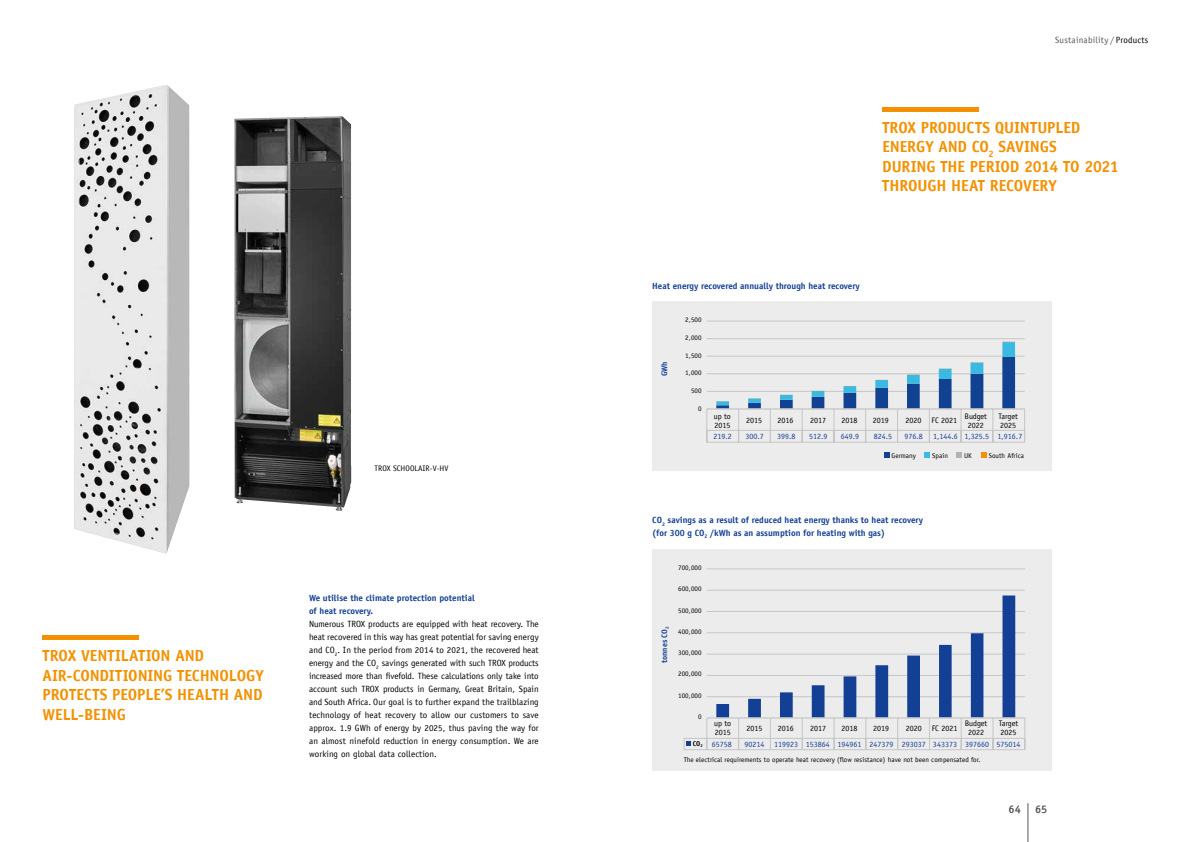
<style>
.page{position:relative;width:1191px;height:842px;background:#fff}
.page>*{position:absolute;margin:0;border:0;box-sizing:border-box;transform-origin:0 0}
.t1{font:700 16px/19.5px "TROX Officina Sans";letter-spacing:-.01em;color:#f39100}
.t2{font:700 11px "TROX Officina Sans";color:#565656}
.t3{font:9px/13px "TROX Officina Sans";letter-spacing:.01em;color:#000;text-align:justify}
.t4{font:700 9px/13px "TROX Officina Sans";color:#134094}
.t5{font:9px "TROX Officina Sans";letter-spacing:.03em;color:#565656}
.t6{font:8px/9px "TROX Officina Sans";color:#000}
.t7{font:8px "TROX Officina Sans";color:#134094}
.t8{font:700 8px "TROX Officina Sans";color:#134094}
.t9{font:7px "TROX Officina Sans";letter-spacing:.01em;color:#000}
.t10{font:700 7px "TROX Officina Sans";color:#000}
.s1{color:#000}
</style>
<div class="page">
<hr style="left:1027px;top:803px;width:1px;height:39px;background:#565656">
<hr style="left:882px;top:107px;width:96px;height:4px;background:#f39100">
<div style="left:652px;top:549px;width:400px;height:221px;background:#ececed"></div>
<hr style="left:707px;top:569px;width:317px;height:1px;background:#c5c6c6">
<hr style="left:707px;top:590px;width:317px;height:1px;background:#c5c6c6">
<hr style="left:707px;top:611px;width:317px;height:1px;background:#c5c6c6">
<hr style="left:707px;top:632px;width:317px;height:1px;background:#c5c6c6">
<hr style="left:707px;top:654px;width:317px;height:1px;background:#c5c6c6">
<hr style="left:707px;top:675px;width:317px;height:1px;background:#c5c6c6">
<hr style="left:707px;top:696px;width:317px;height:1px;background:#c5c6c6">
<hr style="left:707px;top:718px;width:317px;height:1px;background:#c5c6c6">
<svg style="left:1024px;top:718px;width:1px;height:32px"></svg>
<svg style="left:716px;top:595px;width:299px;height:154px"></svg>
<svg style="left:706px;top:718px;width:1px;height:31px"></svg>
<hr style="left:684px;top:749px;width:340px;height:1px;background:#c5c6c6">
<hr style="left:684px;top:738px;width:340px;height:1px;background:#c5c6c6">
<svg style="left:684px;top:739px;width:6px;height:10px"></svg>
<div style="left:652px;top:302px;width:400px;height:169px;background:#ececed"></div>
<svg style="left:884px;top:453px;width:5px;height:5px"></svg>
<svg style="left:925px;top:453px;width:5px;height:5px"></svg>
<svg style="left:956px;top:453px;width:6px;height:5px"></svg>
<svg style="left:981px;top:453px;width:5px;height:5px"></svg>
<hr style="left:707px;top:321px;width:317px;height:1px;background:#c6c5c4">
<hr style="left:707px;top:338px;width:317px;height:1px;background:#c6c5c4">
<hr style="left:707px;top:356px;width:317px;height:1px;background:#c6c5c4">
<hr style="left:707px;top:373px;width:317px;height:1px;background:#c6c5c4">
<hr style="left:707px;top:391px;width:317px;height:1px;background:#c6c5c4">
<hr style="left:707px;top:409px;width:317px;height:1px;background:#c6c5c4">
<svg style="left:1024px;top:409px;width:1px;height:33px"></svg>
<svg style="left:716px;top:342px;width:299px;height:100px"></svg>
<svg style="left:706px;top:409px;width:1px;height:33px"></svg>
<hr style="left:706px;top:430px;width:318px;height:1px;background:#c6c5c4">
<hr style="left:706px;top:442px;width:318px;height:1px;background:#c6c5c4">
<hr style="left:43px;top:636px;width:96px;height:4px;background:#f39100">
<img style="left:74px;top:85px;width:115px;height:469px">
<img style="left:234px;top:116px;width:117px;height:395px">
<p class="t6" style="left:374px;top:463px;width:75px">TROX SCHOOLAIR-V-HV</p>
<h1 class="t1" style="left:43px;top:646px;width:223px">TROX VENTILATION AND<br>AIR-CONDITIONING TECHNOLOGY<br>PROTECTS PEOPLE’S HEALTH AND<br>WELL-BEING</h1>
<p class="t4" style="left:309px;top:591px;width:167px">We utilise the climate protection potential of heat recovery.</p>
<p class="t3" style="left:309px;top:617px;width:231px">Numerous TROX products are equipped with heat recovery. The heat recovered in this way has great potential for saving energy and CO<sub>2</sub>. In the period from 2014 to 2021, the recovered heat energy and the CO<sub>2</sub> savings generated with such TROX products increased more than fivefold. These calculations only take into account such TROX products in Germany, Great Britain, Spain and South Africa. Our goal is to further expand the trailblazing technology of heat recovery to allow our customers to save approx. 1.9 GWh of energy by 2025, thus paving the way for an almost ninefold reduction in energy consumption. We are working on global data collection.</p>
<p class="t5" style="left:1055px;top:35px;width:95px">Sustainability / <span class="s1">Products</span></p>
<h1 class="t1" style="left:882px;top:117px;width:238px">TROX PRODUCTS QUINTUPLED<br>ENERGY AND CO<sub>2</sub> SAVINGS<br>DURING THE PERIOD 2014 TO 2021<br>THROUGH HEAT RECOVERY</h1>
<p class="t4" style="left:652px;top:279px;width:209px">Heat energy recovered annually through heat recovery</p>
<p class="t8" style="left:659px;top:376px;width:17px;rotate:-90deg">GWh</p>
<p class="t9" style="left:685px;top:315px;width:18px">2,500</p>
<p class="t9" style="left:685px;top:333px;width:18px">2,000</p>
<p class="t9" style="left:685px;top:351px;width:18px">1,500</p>
<p class="t9" style="left:685px;top:369px;width:18px">1,000</p>
<p class="t9" style="left:691px;top:387px;width:12px">500</p>
<p class="t9" style="left:698px;top:404px;width:5px">0</p>
<p class="t6" style="left:714px;top:411px;width:19px">up to<br>2015</p>
<p class="t6" style="left:746px;top:416px;width:17px">2015</p>
<p class="t6" style="left:777px;top:416px;width:17px">2016</p>
<p class="t6" style="left:810px;top:416px;width:17px">2017</p>
<p class="t6" style="left:841px;top:416px;width:17px">2018</p>
<p class="t6" style="left:872px;top:416px;width:17px">2019</p>
<p class="t6" style="left:931px;top:416px;width:27px">FC 2021</p>
<p class="t6" style="left:964px;top:411px;width:24px;text-align:center">Budget<br>2022</p>
<p class="t6" style="left:998px;top:411px;width:21px">Target<br>2025</p>
<p class="t6" style="left:905px;top:416px;width:17px">2020</p>
<p class="t7" style="left:713px;top:432px;width:20px">219.2</p>
<p class="t7" style="left:745px;top:432px;width:20px">300.7</p>
<p class="t7" style="left:777px;top:432px;width:20px">399.8</p>
<p class="t7" style="left:809px;top:432px;width:20px">512.9</p>
<p class="t7" style="left:840px;top:432px;width:20px">649.9</p>
<p class="t7" style="left:874px;top:432px;width:20px">824.5</p>
<p class="t7" style="left:904px;top:432px;width:20px">976.8</p>
<p class="t7" style="left:933px;top:432px;width:91px">1,144.6 1,325.5 1,916.7</p>
<p class="t9" style="left:891px;top:451px;width:26px">Germany</p>
<p class="t9" style="left:932px;top:451px;width:17px">Spain</p>
<p class="t9" style="left:964px;top:451px;width:9px">UK</p>
<p class="t9" style="left:988px;top:451px;width:37px">South Africa</p>
<p class="t4" style="left:652px;top:513px;width:272px">CO<sub>2</sub> savings as a result of reduced heat energy thanks to heat recovery (for 300 g CO<sub>2</sub> /kWh as an assumption for heating with gas)</p>
<p class="t8" style="left:659px;top:663px;width:38px;rotate:-90deg">tonnes CO<sub>2</sub></p>
<p class="t9" style="left:678px;top:563px;width:25px">700,000</p>
<p class="t9" style="left:678px;top:585px;width:25px">600,000</p>
<p class="t9" style="left:678px;top:606px;width:25px">500,000</p>
<p class="t9" style="left:678px;top:627px;width:25px">400,000</p>
<p class="t9" style="left:678px;top:649px;width:25px">300,000</p>
<p class="t9" style="left:678px;top:670px;width:25px">200,000</p>
<p class="t9" style="left:678px;top:691px;width:25px">100,000</p>
<p class="t9" style="left:698px;top:713px;width:5px">0</p>
<p class="t10" style="left:693px;top:739px;width:11px">CO<sub>2</sub></p>
<p class="t7" style="left:837px;top:739px;width:185px">194961 247379 293037 343373 397660 575014</p>
<p class="t9" style="left:683px;top:756px;width:298px">The electrical requirements to operate heat recovery (flow resistance) have not been compensated for.</p>
<p class="t6" style="left:778px;top:724px;width:17px">2016</p>
<p class="t6" style="left:810px;top:724px;width:17px">2017</p>
<p class="t6" style="left:841px;top:724px;width:17px">2018</p>
<p class="t6" style="left:873px;top:724px;width:17px">2019</p>
<p class="t6" style="left:932px;top:724px;width:27px">FC 2021</p>
<p class="t6" style="left:965px;top:719px;width:24px;text-align:center">Budget<br>2022</p>
<p class="t6" style="left:998px;top:719px;width:21px">Target<br>2025</p>
<p class="t6" style="left:714px;top:719px;width:19px">up to<br>2015</p>
<p class="t6" style="left:746px;top:724px;width:17px">2015</p>
<p class="t6" style="left:905px;top:724px;width:17px">2020</p>
<p class="t7" style="left:712px;top:739px;width:21px">65758</p>
<p class="t7" style="left:744px;top:739px;width:87px">90214 119923 153864</p>
<p class="t2" style="left:1008px;top:802px;width:14px">64</p>
<p class="t2" style="left:1035px;top:802px;width:14px">65</p>
</div>
